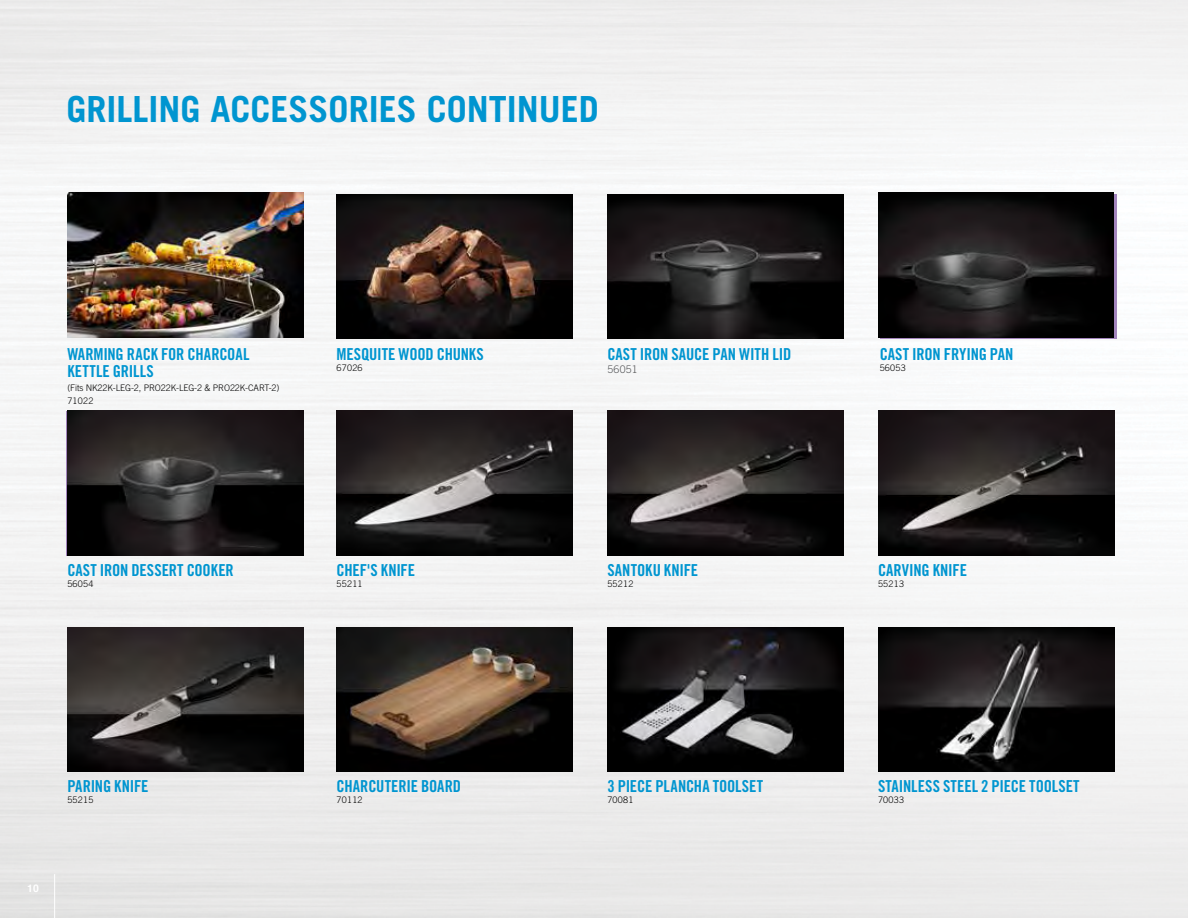
<style>
.page{position:relative;width:1188px;height:918px;background:#fff}
.page>*{position:absolute;margin:0;border:0;box-sizing:border-box;transform-origin:0 0}
.t1{font:700 36px "Trade Gothic LT Std";color:#0095d0}
.t2{font:16.5px/16.5px "Trade Gothic LT Std Bd Cn 20";letter-spacing:-.005em;color:#0095d0}
.t3{font:300 10.5px "Trade Gothic LT Std";letter-spacing:.03em;color:#58595b}
.t4{font:700 10.5px "Helvetica";color:#fff}
.t5{font:300 9px "Trade Gothic LT Std";letter-spacing:.03em;color:#000}
.t6{font:300 9px/13.5px "Trade Gothic LT Std";letter-spacing:-.01em;color:#000}
</style>
<div class="page">
<img style="left:0;top:0;width:1188px;height:918px">
<hr style="left:54px;top:874px;width:1px;height:44px;background:#fff">
<img style="left:878px;top:411px;width:236px;height:144px">
<img style="left:878px;top:627px;width:236px;height:145px">
<div style="left:880px;top:194px;width:236px;height:145px;background:linear-gradient(to bottom,#a385bd,#a385bd)"></div>
<img style="left:607px;top:194px;width:237px;height:145px">
<img style="left:879px;top:193px;width:235px;height:144px">
<img style="left:337px;top:194px;width:236px;height:145px">
<img style="left:337px;top:411px;width:236px;height:144px">
<img style="left:337px;top:627px;width:236px;height:145px">
<img style="left:67px;top:411px;width:237px;height:144px">
<img style="left:67px;top:627px;width:237px;height:145px">
<img style="left:607px;top:411px;width:237px;height:144px">
<img style="left:607px;top:627px;width:237px;height:145px">
<img style="left:67px;top:193px;width:237px;height:145px">
<h1 class="t1" style="left:67px;top:87px;width:534px">GRILLING ACCESSORIES CONTINUED</h1>
<p class="t2" style="left:67px;top:346px;width:184px">WARMING RACK FOR CHARCOAL<br>KETTLE GRILLS</p>
<p class="t6" style="left:67px;top:381px;width:214px">(Fits NK22K-LEG-2, PRO22K-LEG-2 &amp; PRO22K-CART-2)<br>71022</p>
<p class="t2" style="left:337px;top:346px;width:149px">MESQUITE WOOD CHUNKS</p>
<p class="t5" style="left:337px;top:362px;width:28px">67026</p>
<p class="t2" style="left:67px;top:562px;width:168px">CAST IRON DESSERT COOKER</p>
<p class="t5" style="left:67px;top:578px;width:28px">56054</p>
<p class="t2" style="left:337px;top:562px;width:80px">CHEF'S KNIFE</p>
<p class="t5" style="left:337px;top:578px;width:28px">55211</p>
<p class="t2" style="left:67px;top:778px;width:83px">PARING KNIFE</p>
<p class="t5" style="left:67px;top:794px;width:28px">55215</p>
<p class="t4" style="left:27px;top:880px;width:13px">10</p>
<p class="t2" style="left:337px;top:778px;width:126px">CHARCUTERIE BOARD</p>
<p class="t5" style="left:337px;top:794px;width:28px">70112</p>
<p class="t2" style="left:607px;top:346px;width:185px">CAST IRON SAUCE PAN WITH LID</p>
<p class="t3" style="left:607px;top:363px;width:32px">56051</p>
<p class="t2" style="left:880px;top:346px;width:135px">CAST IRON FRYING PAN</p>
<p class="t5" style="left:880px;top:362px;width:28px">56053</p>
<p class="t2" style="left:607px;top:562px;width:92px">SANTOKU KNIFE</p>
<p class="t5" style="left:607px;top:578px;width:28px">55212</p>
<p class="t2" style="left:878px;top:562px;width:90px">CARVING KNIFE</p>
<p class="t5" style="left:878px;top:578px;width:28px">55213</p>
<p class="t2" style="left:607px;top:778px;width:157px">3 PIECE PLANCHA TOOLSET</p>
<p class="t5" style="left:607px;top:794px;width:28px">70081</p>
<p class="t2" style="left:878px;top:778px;width:203px">STAINLESS STEEL 2 PIECE TOOLSET</p>
<p class="t5" style="left:878px;top:794px;width:28px">70033</p>
</div>
